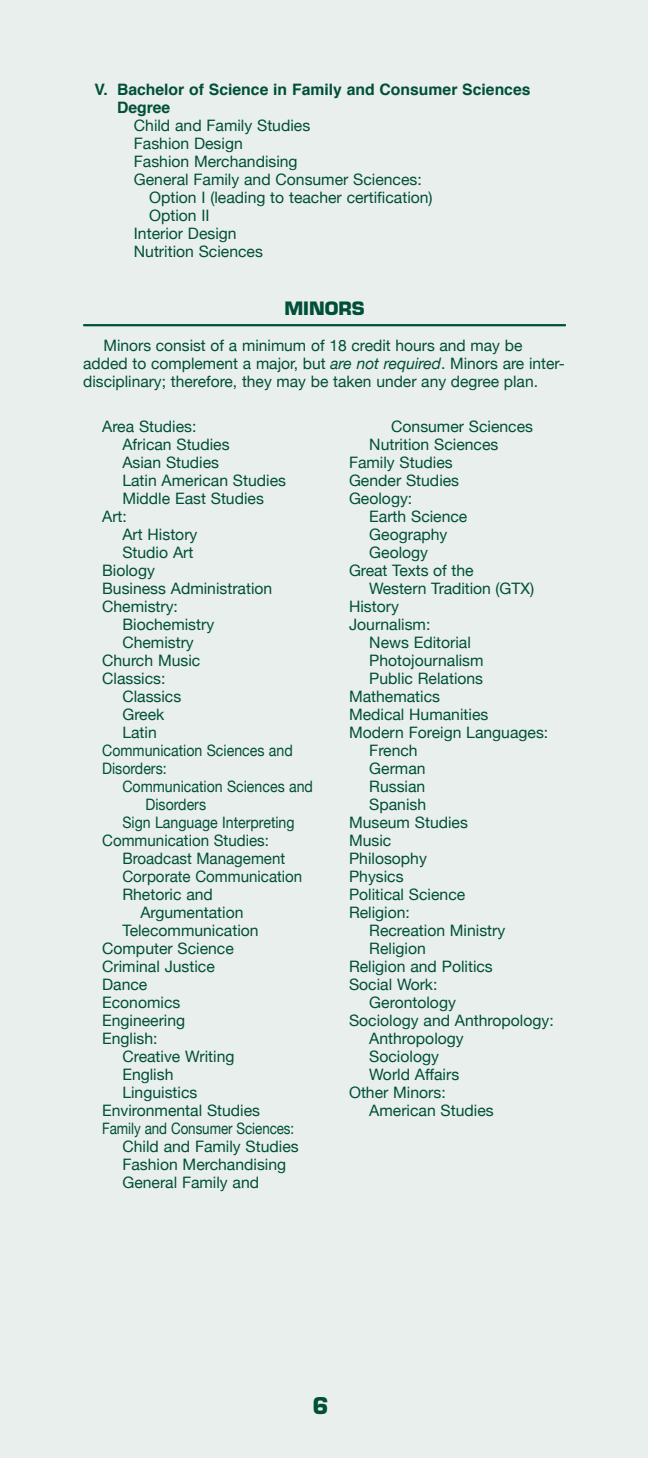
<style>
.page{position:relative;width:648px;height:1458px;background:#e8efec}
.page>*{position:absolute;margin:0;border:0;box-sizing:border-box;transform-origin:0 0}
.t1{font:700 22.5px "Eurostile";color:#004f39}
.t2{font:700 18px "Eurostile";color:#004f39}
.t3{font:15.75px/18px "Helvetica Neue";color:#004f39}
.t4{font:15.75px "Helvetica Neue";color:#004f39;scale:.9 1}
.t5{font:15.75px "Helvetica Neue";color:#004f39;scale:.96 1}
.t6{font:700 15.75px/18px "Helvetica";color:#004f39}
.t7{font:15.75px "Helvetica Neue";color:#004f39;scale:.85 1}
.s1{font-style:italic}
</style>
<div class="page">
<hr style="left:83px;top:324px;width:483px;height:2px;background:#004f39">
<p class="t6" style="left:117px;top:82px;width:415px;text-indent:-23px">V. Bachelor of Science in Family and Consumer Sciences<br>Degree</p>
<p class="t3" style="left:134px;top:117px;width:178px">Child and Family Studies</p>
<p class="t3" style="left:134px;top:135px;width:110px">Fashion Design</p>
<p class="t3" style="left:134px;top:153px;width:165px">Fashion Merchandising</p>
<p class="t3" style="left:134px;top:171px;width:289px">General Family and Consumer Sciences:</p>
<p class="t3" style="left:149px;top:189px;width:285px">Option I (leading to teacher certification)</p>
<p class="t3" style="left:149px;top:207px;width:62px">Option II</p>
<p class="t3" style="left:134px;top:225px;width:104px">Interior Design</p>
<p class="t3" style="left:134px;top:243px;width:131px">Nutrition Sciences</p>
<p class="t2" style="left:284px;top:302px;width:82px">MINORS</p>
<p class="t3" style="left:83px;top:336px;width:483px;text-indent:20px">Minors consist of a minimum of 18 credit hours and may be added to complement a major, but <span class="s1">are not required</span>. Minors are inter&shy;disciplinary; therefore, they may be taken under any degree plan.</p>
<p class="t3" style="left:102px;top:418px;width:96px">Area Studies:</p>
<p class="t3" style="left:122px;top:436px;width:109px">African Studies</p>
<p class="t3" style="left:122px;top:454px;width:98px">Asian Studies</p>
<p class="t3" style="left:122px;top:472px;width:165px">Latin American Studies</p>
<p class="t3" style="left:122px;top:490px;width:143px">Middle East Studies</p>
<p class="t3" style="left:102px;top:508px;width:26px">Art:</p>
<p class="t3" style="left:122px;top:526px;width:77px">Art History</p>
<p class="t3" style="left:122px;top:544px;width:73px">Studio Art</p>
<p class="t3" style="left:102px;top:562px;width:54px">Biology</p>
<p class="t3" style="left:102px;top:580px;width:172px">Business Administration</p>
<p class="t3" style="left:102px;top:598px;width:77px">Chemistry:</p>
<p class="t3" style="left:122px;top:616px;width:93px">Biochemistry</p>
<p class="t3" style="left:122px;top:634px;width:73px">Chemistry</p>
<p class="t3" style="left:102px;top:652px;width:100px">Church Music</p>
<p class="t3" style="left:102px;top:670px;width:65px">Classics:</p>
<p class="t3" style="left:122px;top:688px;width:60px">Classics</p>
<p class="t3" style="left:122px;top:706px;width:44px">Greek</p>
<p class="t3" style="left:122px;top:724px;width:36px">Latin</p>
<p class="t4" style="left:102px;top:741px;width:213px">Communication Sciences and</p>
<p class="t4" style="left:102px;top:759px;width:73px">Disorders:</p>
<p class="t4" style="left:122px;top:777px;width:213px">Communication Sciences and</p>
<p class="t4" style="left:145px;top:795px;width:69px">Disorders</p>
<p class="t4" style="left:122px;top:813px;width:193px">Sign Language Interpreting</p>
<p class="t5" style="left:102px;top:831px;width:175px">Communication Studies:</p>
<p class="t5" style="left:122px;top:849px;width:171px">Broadcast Management</p>
<p class="t5" style="left:122px;top:867px;width:189px">Corporate Communication</p>
<p class="t3" style="left:122px;top:886px;width:92px">Rhetoric and</p>
<p class="t3" style="left:140px;top:904px;width:105px">Argumentation</p>
<p class="t3" style="left:122px;top:922px;width:138px">Telecommunication</p>
<p class="t3" style="left:102px;top:940px;width:133px">Computer Science</p>
<p class="t3" style="left:102px;top:958px;width:114px">Criminal Justice</p>
<p class="t3" style="left:102px;top:976px;width:47px">Dance</p>
<p class="t3" style="left:102px;top:994px;width:80px">Economics</p>
<p class="t3" style="left:102px;top:1012px;width:85px">Engineering</p>
<p class="t3" style="left:102px;top:1030px;width:57px">English:</p>
<p class="t3" style="left:122px;top:1048px;width:114px">Creative Writing</p>
<p class="t3" style="left:122px;top:1066px;width:53px">English</p>
<p class="t3" style="left:122px;top:1084px;width:76px">Linguistics</p>
<p class="t3" style="left:102px;top:1102px;width:159px">Environmental Studies</p>
<p class="t7" style="left:102px;top:1119px;width:228px">Family and Consumer Sciences:</p>
<p class="t3" style="left:122px;top:1138px;width:178px">Child and Family Studies</p>
<p class="t3" style="left:122px;top:1156px;width:165px">Fashion Merchandising</p>
<p class="t3" style="left:122px;top:1174px;width:138px">General Family and</p>
<p class="t3" style="left:391px;top:418px;width:143px">Consumer Sciences</p>
<p class="t3" style="left:369px;top:436px;width:131px">Nutrition Sciences</p>
<p class="t3" style="left:349px;top:454px;width:105px">Family Studies</p>
<p class="t3" style="left:349px;top:472px;width:112px">Gender Studies</p>
<p class="t3" style="left:349px;top:490px;width:65px">Geology:</p>
<p class="t3" style="left:369px;top:508px;width:100px">Earth Science</p>
<p class="t3" style="left:369px;top:526px;width:80px">Geography</p>
<p class="t3" style="left:369px;top:544px;width:60px">Geology</p>
<p class="t3" style="left:349px;top:562px;width:126px">Great Texts of the</p>
<p class="t3" style="left:369px;top:580px;width:166px">Western Tradition (GTX)</p>
<p class="t3" style="left:349px;top:598px;width:51px">History</p>
<p class="t3" style="left:349px;top:616px;width:83px">Journalism:</p>
<p class="t3" style="left:369px;top:634px;width:103px">News Editorial</p>
<p class="t3" style="left:369px;top:652px;width:116px">Photojournalism</p>
<p class="t3" style="left:369px;top:670px;width:115px">Public Relations</p>
<p class="t3" style="left:349px;top:688px;width:93px">Mathematics</p>
<p class="t3" style="left:349px;top:706px;width:141px">Medical Humanities</p>
<p class="t3" style="left:349px;top:724px;width:201px">Modern Foreign Languages:</p>
<p class="t3" style="left:369px;top:742px;width:50px">French</p>
<p class="t3" style="left:369px;top:760px;width:58px">German</p>
<p class="t3" style="left:369px;top:778px;width:58px">Russian</p>
<p class="t3" style="left:369px;top:796px;width:58px">Spanish</p>
<p class="t3" style="left:349px;top:814px;width:120px">Museum Studies</p>
<p class="t3" style="left:349px;top:832px;width:44px">Music</p>
<p class="t3" style="left:349px;top:850px;width:79px">Philosophy</p>
<p class="t3" style="left:349px;top:868px;width:56px">Physics</p>
<p class="t3" style="left:349px;top:886px;width:118px">Political Science</p>
<p class="t3" style="left:349px;top:904px;width:62px">Religion:</p>
<p class="t3" style="left:369px;top:922px;width:138px">Recreation Ministry</p>
<p class="t3" style="left:369px;top:940px;width:58px">Religion</p>
<p class="t3" style="left:349px;top:958px;width:145px">Religion and Politics</p>
<p class="t3" style="left:349px;top:976px;width:90px">Social Work:</p>
<p class="t3" style="left:369px;top:994px;width:88px">Gerontology</p>
<p class="t3" style="left:349px;top:1012px;width:206px">Sociology and Anthropology:</p>
<p class="t3" style="left:369px;top:1030px;width:96px">Anthropology</p>
<p class="t3" style="left:369px;top:1048px;width:71px">Sociology</p>
<p class="t3" style="left:369px;top:1066px;width:91px">World Affairs</p>
<p class="t3" style="left:349px;top:1084px;width:98px">Other Minors:</p>
<p class="t3" style="left:369px;top:1102px;width:126px">American Studies</p>
<h1 class="t1" style="left:312px;top:1397px;width:18px">6</h1>
</div>
